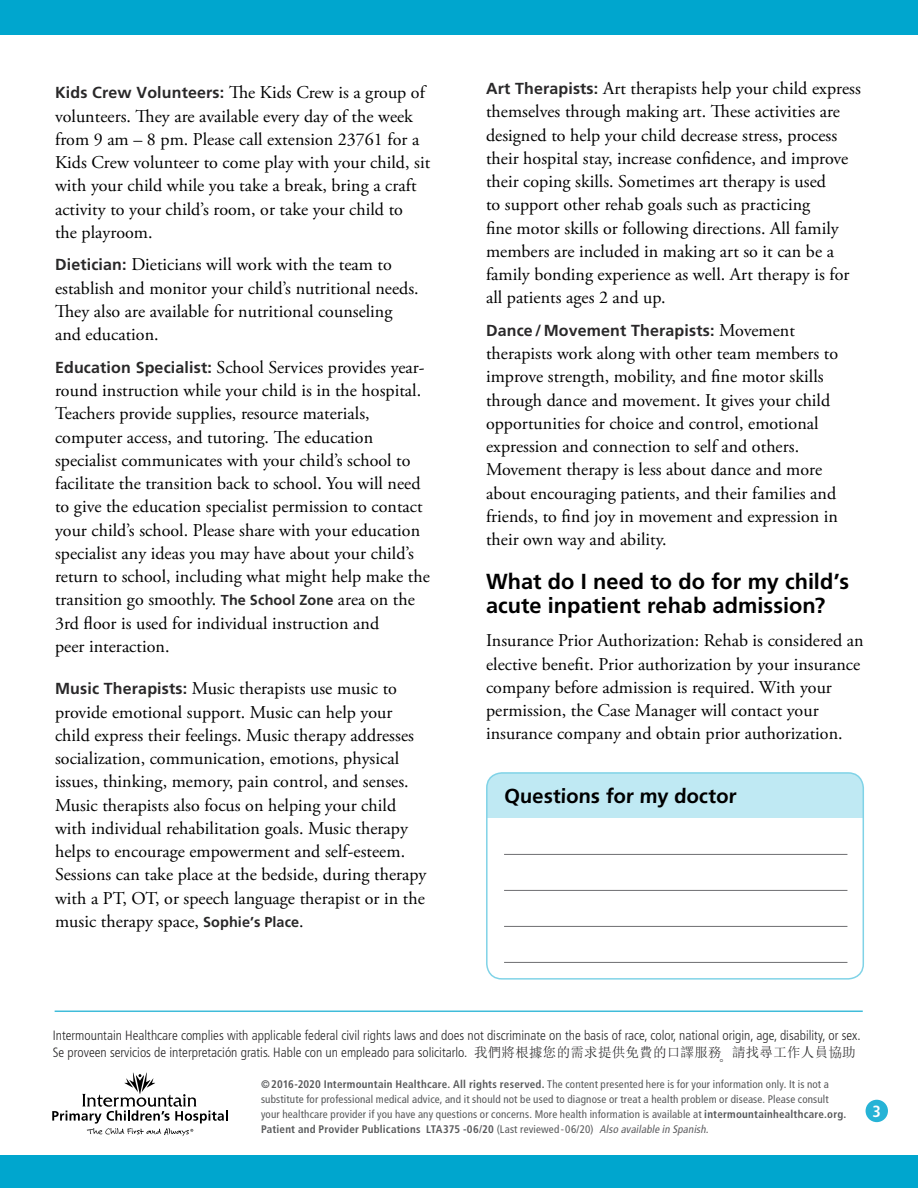
<style>
.page{position:relative;width:918px;height:1188px;background:#fff}
.page>*{position:absolute;margin:0;border:0;box-sizing:border-box;transform-origin:0 0}
.Level_1__h1{font:700 21.75px/24.8px "Frutiger LT Std";color:#000}
.Main_table{font:700 20.25px "Frutiger LT Std";color:#000}
.Main__p{font:18px/23.2px "Adobe Garamond Pro";color:#000}
.t1{font:700 condensed 16.2px "Frutiger LT Std";color:#fff}
.Main__p-2{font:700 15.9px "Frutiger LT Std";letter-spacing:.01em;color:#292829}
.t2{font:300 condensed 13.5px/17.1px "Frutiger LT Std";color:#292829}
.Footer___h6{font:condensed 10.95px/15px "Frutiger LT Std";letter-spacing:.015em;color:#58595b}
.s1{font-family:"Frutiger LT Std";font-weight:700;font-size:15.9px;color:#292829}
.s2{font-family:"Frutiger LT Std";font-weight:700;font-size:14.4px;color:#292829}
.s3{font-family:"Adobe Garamond Pro";font-weight:400;font-size:18px;color:#000}
.s4{font-family:"Sim Sun";font-weight:400;font-stretch:normal}
.s5{font-weight:700}
.s6{font-style:italic;color:#5d5d60}
</style>
<div class="page">
<div style="left:0;top:0;width:918px;height:35px;background:#00a6ce"></div>
<div style="left:0;top:1156px;width:918px;height:32px;background:#00a6ce"></div>
<div style="left:866px;top:1100px;width:22px;height:22px;background:#26b3d6;border-radius:50%"></div>
<svg style="left:52px;top:1073px;width:176px;height:63px"></svg>
<hr style="left:55px;top:1011px;width:808px;height:1px;background:#40bcda">
<div style="left:487px;top:773px;width:376px;height:45px;background:#bfe9f3"></div>
<hr style="left:504px;top:854px;width:343px;height:1px;background:#6d6e71">
<hr style="left:504px;top:890px;width:343px;height:1px;background:#6d6e71">
<hr style="left:504px;top:926px;width:343px;height:1px;background:#6d6e71">
<hr style="left:504px;top:962px;width:343px;height:1px;background:#6d6e71">
<div style="left:486px;top:772px;width:378px;height:208px;border:2px solid #80d3e7;border-radius:15px"></div>
<p class="Main__p" style="left:55px;top:82px;width:377px"><span class="s1">Kids Crew Volunteers:</span> The Kids Crew is a group of volunteers. They are available every day of the week from 9 am – 8 pm. Please call extension 23761 for a Kids Crew volunteer to come play with your child, sit with your child while you take a break, bring a craft activity to your child’s room, or take your child to<br>the playroom.</p>
<p class="Main__p" style="left:55px;top:254px;width:365px"><span class="s1">Dietician:</span> Dieticians will work with the team to establish and monitor your child’s nutritional needs.<br>They also are available for nutritional counseling and education.</p>
<p class="Main__p" style="left:55px;top:356px;width:376px"><span class="s1">Education Specialist:</span> School Services provides year&shy;round instruction while your child is in the hospital.<br>Teachers provide supplies, resource materials, computer access, and tutoring. The education specialist communicates with your child’s school to facilitate the transition back to school. You will need to give the education specialist permission to contact your child’s school. Please share with your education specialist any ideas you may have about your child’s return to school, including what might help make the transition go smoothly. <span class="s2">The School Zone</span> area on the 3rd floor is used for individual instruction and<br>peer interaction.</p>
<p class="Main__p" style="left:55px;top:678px;width:373px"><span class="s1">Music Therapists:</span> Music therapists use music to provide emotional support. Music can help your child express their feelings. Music therapy addresses socialization, communication, emotions, physical issues, thinking, memory, pain control, and senses.<br>Music therapists also focus on helping your child with individual rehabilitation goals. Music therapy helps to encourage empowerment and self-esteem.<br>Sessions can take place at the bedside, during therapy with a PT, OT, or speech language therapist or in the music therapy space, <span class="s2">Sophie’s Place</span>.</p>
<p class="Main__p" style="left:486px;top:77px;width:376px"><span class="s1">Art Therapists:</span> Art therapists help your child express themselves through making art. These activities are designed to help your child decrease stress, process their hospital stay, increase confidence, and improve their coping skills. Sometimes art therapy is used<br>to support other rehab goals such as practicing<br>fine motor skills or following directions. All family members are included in making art so it can be a family bonding experience as well. Art therapy is for all patients ages 2 and up.</p>
<p class="Main__p-2" style="left:486px;top:321px;width:310px">Dance /Movement Therapists: <span class="s3">Movement</span></p>
<p class="Main__p" style="left:486px;top:342px;width:354px">therapists work along with other team members to improve strength, mobility, and fine motor skills through dance and movement. It gives your child opportunities for choice and control, emotional expression and connection to self and others.<br>Movement therapy is less about dance and more about encouraging patients, and their families and friends, to find joy in movement and expression in their own way and ability.</p>
<p class="Level_1__h1" style="left:486px;top:569px;width:364px">What do I need to do for my child’s acute inpatient rehab admission?</p>
<p class="Main__p" style="left:486px;top:630px;width:379px">Insurance Prior Authorization: Rehab is considered an elective benefit. Prior authorization by your insurance company before admission is required. With your permission, the Case Manager will contact your insurance company and obtain prior authorization.</p>
<p class="Main_table" style="left:504px;top:784px;width:235px">Questions for my doctor</p>
<p class="t2" style="left:53px;top:1027px;width:809px">Intermountain Healthcare complies with applicable federal civil rights laws and does not discriminate on the basis of race, color, national origin, age, disability, or sex.<br>Se proveen servicios de interpretación gratis. Hable con un empleado para solicitarlo. <span class="s4">我們將根據您的需求提供免費的口譯服務。請找尋工作人員協助</span></p>
<p class="Footer___h6" style="left:261px;top:1077px;width:587px"><span class="s5">©2016-2020 Intermountain Healthcare. All rights reserved.</span> The content presented here is for your information only. It is not a substitute for professional medical advice, and it should not be used to diagnose or treat a health problem or disease. Please consult your healthcare provider if you have any questions or concerns. More health information is available at <span class="s5">intermountainhealthcare.org.<br>Patient and Provider Publications LTA375 -06/20</span> (Last reviewed - 06/20) <span class="s6">Also available in Spanish.</span></p>
<p class="t1" style="left:873px;top:1101px;width:10px">3</p>
</div>
